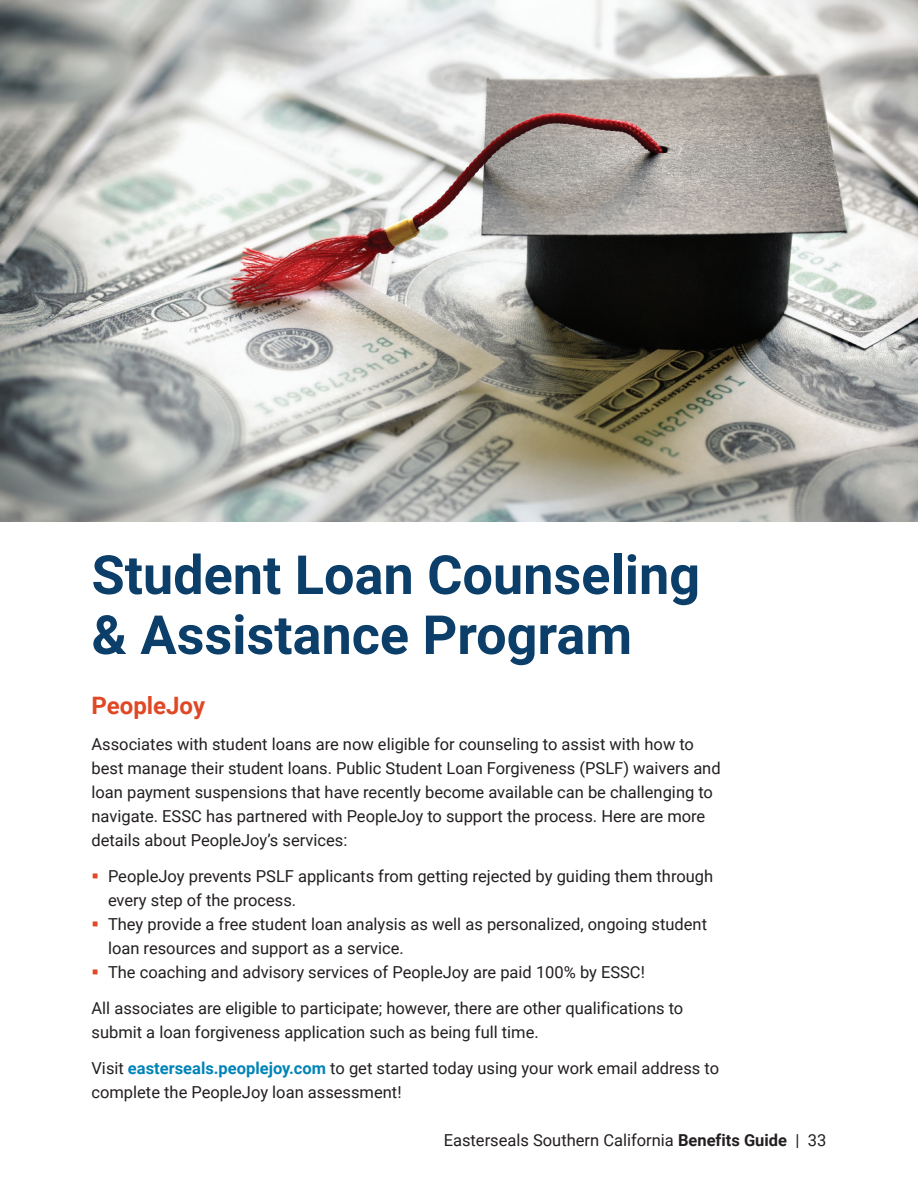
<style>
.page{position:relative;width:918px;height:1188px;background:#fff}
.page>*{position:absolute;margin:0;border:0;box-sizing:border-box;transform-origin:0 0}
.t1{font:700 54px/60px "Roboto";color:#0b3f69}
.t2{font:700 24px "Roboto";color:#df4825}
.t3{font:16.5px/24px "Roboto";color:#231f20}
.s1{font-weight:700;color:#0084b7}
.s2{font-weight:700}
</style>
<div class="page">
<img style="left:0;top:0;width:918px;height:522px">
<h1 class="t1" style="left:92px;top:543px;width:610px">Student Loan Counseling &amp; Assistance Program</h1>
<h2 class="t2" style="left:92px;top:689px;width:115px">PeopleJoy</h2>
<p class="t3" style="left:92px;top:732px;width:631px">Associates with student loans are now eligible for counseling to assist with how to best manage their student loans. Public Student Loan Forgiveness (PSLF) waivers and loan payment suspensions that have recently become available can be challenging to navigate. ESSC has partnered with PeopleJoy to support the process. Here are more details about PeopleJoy’s services:</p>
<p class="t3" style="left:108px;top:864px;width:607px">PeopleJoy prevents PSLF applicants from getting rejected by guiding them through every step of the process.<br>They provide a free student loan analysis as well as personalized, ongoing student loan resources and support as a service.<br>The coaching and advisory services of PeopleJoy are paid 100% by ESSC!</p>
<p class="t3" style="left:92px;top:996px;width:593px">All associates are eligible to participate; however, there are other qualifications to submit a loan forgiveness application such as being full time.</p>
<p class="t3" style="left:92px;top:1056px;width:629px">Visit <span class="s1">easterseals.peoplejoy.com</span> to get started today using your work email address to complete the PeopleJoy loan assessment!</p>
<p class="t3" style="left:444px;top:1128px;width:384px">Easterseals Southern California <span class="s2">Benefits Guide</span> | 33</p>
</div>
